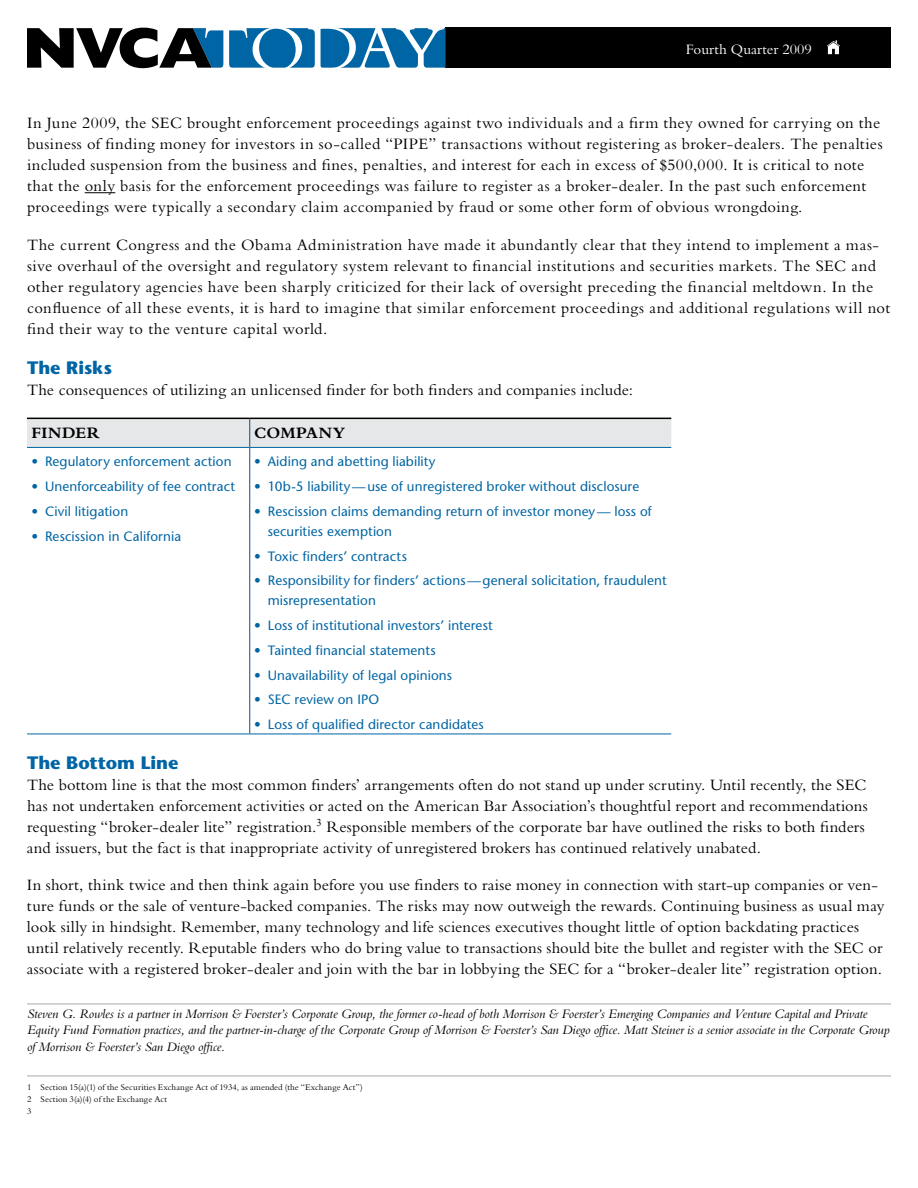
<style>
.page{position:relative;width:918px;height:1188px;background:#fff}
.page>*{position:absolute;margin:0;border:0;box-sizing:border-box;transform-origin:0 0}
.t1{font:700 18px "Stone Sans Std";color:#0065a4}
.t2{font:16.5px/21px "Bembo Std";letter-spacing:.02em;color:#000}
.t3{font:700 16.5px "Bembo Std";letter-spacing:.03em;color:#000}
.t4{font:15px "Bembo Std";color:#fff}
.t5{font:500 13.5px/19.5px "Stone Sans Std";letter-spacing:.005em;color:#0065a4}
.t6{font:italic 13.5px/16.5px "Bembo Std";letter-spacing:-.005em;color:#000}
.t7{font:9px/12px "Bembo Std";letter-spacing:.01em;color:#000}
.s1{font-weight:600}
</style>
<div class="page">
<div style="left:446px;top:27px;width:445px;height:41px;background:#000"></div>
<svg style="left:827px;top:40px;width:13px;height:14px"></svg>
<svg style="left:27px;top:27px;width:418px;height:42px"></svg>
<hr style="left:85px;top:192px;width:30px;height:1px;background:#000">
<hr style="left:27px;top:1004px;width:864px;height:1px;background:#a7a9ac">
<hr style="left:27px;top:1076px;width:864px;height:1px;background:#a7a9ac">
<hr style="left:27px;top:447px;width:222px;height:1px;background:#0065a4">
<hr style="left:250px;top:447px;width:421px;height:1px;background:#0065a4">
<svg style="left:27px;top:418px;width:644px;height:29px;background:#dcdedf"></svg>
<hr style="left:249px;top:447px;width:1px;height:287px;background:#174a7c">
<hr style="left:27px;top:734px;width:223px;height:1px;background:#0065a4">
<hr style="left:250px;top:734px;width:421px;height:1px;background:#0065a4">
<p class="t4" style="left:686px;top:41px;width:128px">Fourth Quarter 2009</p>
<p class="t2" style="left:27px;top:112px;width:857px">In June 2009, the SEC brought enforcement proceedings against two individuals and a firm they owned for carrying on the business of finding money for investors in so-called “PIPE” transactions without registering as broker-dealers. The penalties included suspension from the business and fines, penalties, and interest for each in excess of $500,000. It is critical to note that the only basis for the enforcement proceedings was failure to register as a broker-dealer. In the past such enforcement proceedings were typically a secondary claim accompanied by fraud or some other form of obvious wrongdoing.</p>
<p class="t2" style="left:27px;top:234px;width:865px">The current Congress and the Obama Administration have made it abundantly clear that they intend to implement a mas&shy;sive overhaul of the oversight and regulatory system relevant to financial institutions and securities markets. The SEC and other regulatory agencies have been sharply criticized for their lack of oversight preceding the financial meltdown. In the confluence of all these events, it is hard to imagine that similar enforcement proceedings and additional regulations will not find their way to the venture capital world.</p>
<p class="t1" style="left:27px;top:357px;width:87px">The Risks</p>
<p class="t2" style="left:27px;top:379px;width:608px">The consequences of utilizing an unlicensed finder for both finders and companies include:</p>
<p class="t3" style="left:32px;top:424px;width:69px">FINDER</p>
<p class="t3" style="left:254px;top:424px;width:92px">COMPANY</p>
<p class="t5" style="left:32px;top:452px;width:202px"><span class="s1">•</span> Regulatory enforcement action</p>
<p class="t5" style="left:32px;top:477px;width:205px"><span class="s1">•</span> Unenforceability of fee contract</p>
<p class="t5" style="left:32px;top:502px;width:98px"><span class="s1">•</span> Civil litigation</p>
<p class="t5" style="left:32px;top:527px;width:151px"><span class="s1">•</span> Rescission in California</p>
<p class="t5" style="left:254px;top:452px;width:183px"><span class="s1">•</span> Aiding and abetting liability</p>
<p class="t5" style="left:254px;top:477px;width:386px"><span class="s1">•</span> 10b-5 liability—use of unregistered broker without disclosure</p>
<p class="t5" style="left:268px;top:502px;width:386px;text-indent:-14px"><span class="s1">•</span> Rescission claims demanding return of investor money— loss of securities exemption</p>
<p class="t5" style="left:254px;top:546px;width:154px"><span class="s1">•</span> Toxic finders’ contracts</p>
<p class="t5" style="left:268px;top:571px;width:400px;text-indent:-14px"><span class="s1">•</span> Responsibility for finders’ actions—general solicitation, fraudulent misrepresentation</p>
<p class="t5" style="left:254px;top:615px;width:240px"><span class="s1">•</span> Loss of institutional investors’ interest</p>
<p class="t5" style="left:254px;top:640px;width:183px"><span class="s1">•</span> Tainted financial statements</p>
<p class="t5" style="left:254px;top:665px;width:199px"><span class="s1">•</span> Unavailability of legal opinions</p>
<p class="t5" style="left:254px;top:690px;width:127px"><span class="s1">•</span> SEC review on IPO</p>
<p class="t5" style="left:254px;top:715px;width:231px"><span class="s1">•</span> Loss of qualified director candidates</p>
<p class="t1" style="left:27px;top:752px;width:153px">The Bottom Line</p>
<p class="t2" style="left:27px;top:774px;width:842px">The bottom line is that the most common finders’ arrangements often do not stand up under scrutiny. Until recently, the SEC has not undertaken enforcement activities or acted on the American Bar Association’s thoughtful report and recommendations requesting “broker-dealer lite” registration.<sup>3</sup> Responsible members of the corporate bar have outlined the risks to both finders and issuers, but the fact is that inappropriate activity of unregistered brokers has continued relatively unabated.</p>
<p class="t2" style="left:27px;top:874px;width:859px">In short, think twice and then think again before you use finders to raise money in connection with start-up companies or ven&shy;ture funds or the sale of venture-backed companies. The risks may now outweigh the rewards. Continuing business as usual may look silly in hindsight. Remember, many technology and life sciences executives thought little of option backdating practices until relatively recently. Reputable finders who do bring value to transactions should bite the bullet and register with the SEC or associate with a registered broker-dealer and join with the bar in lobbying the SEC for a “broker-dealer lite” registration option.</p>
<p class="t6" style="left:27px;top:1005px;width:864px">Steven G. Rowles is a partner in Morrison &amp; Foerster’s Corporate Group, the former co-head of both Morrison &amp; Foerster’s Emerging Companies and Venture Capital and Private<br>Equity Fund Formation practices, and the partner-in-charge of the Corporate Group of Morrison &amp; Foerster’s San Diego office. Matt Steiner is a senior associate in the Corporate Group of Morrison &amp; Foerster’s San Diego office.</p>
<p class="t7" style="left:27px;top:1081px;width:337px">1 Section 15(a)(1) of the Securities Exchange Act of 1934, as amended (the “Exchange Act”)<br>2 Section 3(a)(4) of the Exchange Act<br>3</p>
</div>
